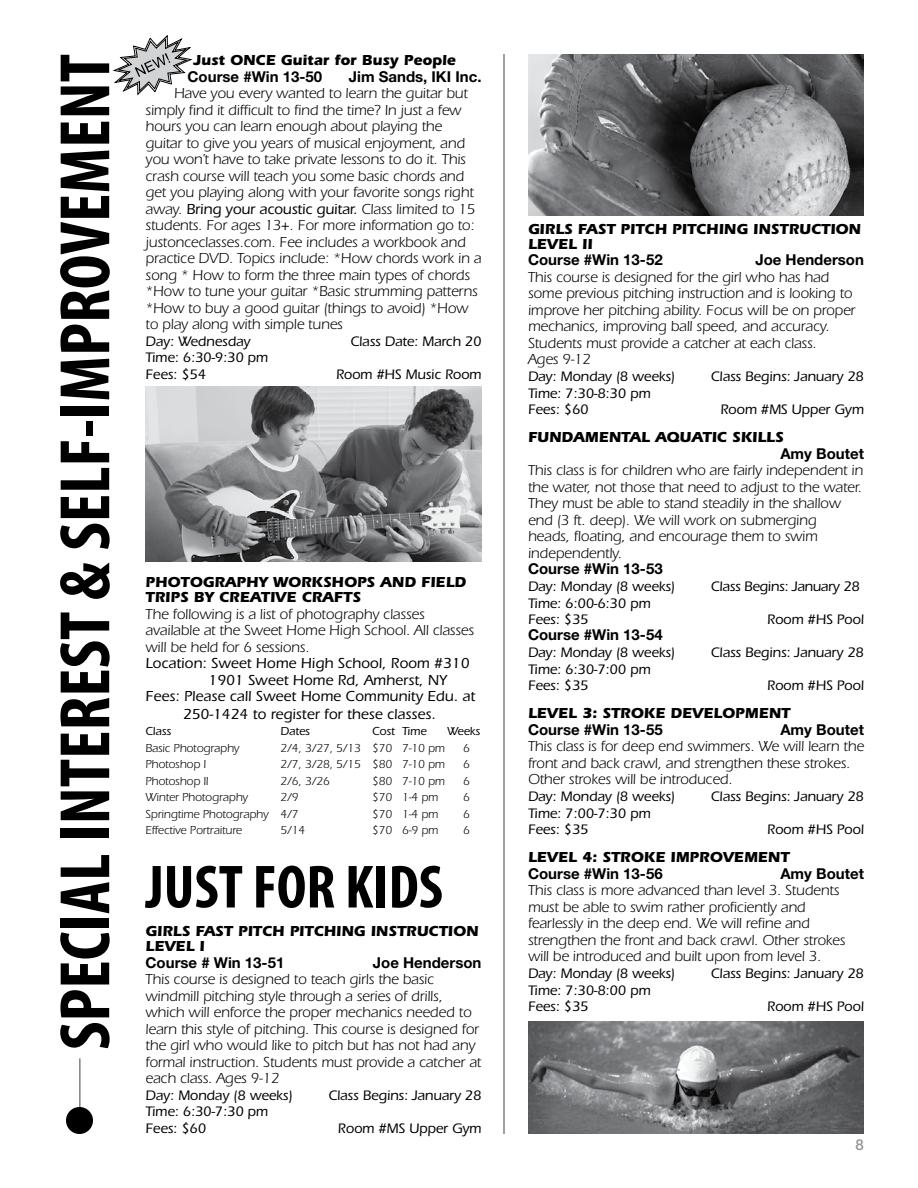
<style>
.page{position:relative;width:918px;height:1188px;background:#fff}
.page>*{position:absolute;margin:0;border:0;box-sizing:border-box;transform-origin:0 0}
.t1{font:700 condensed 72px "Myriad Pro";color:#000}
.t2{font:700 condensed 61.5px "Myriad Pro";color:#000}
.t3{font:15px/16.5px "Itc Eras";letter-spacing:-.01em;color:#000}
.t4{font:700 15px/15px "Itc Eras";color:#000}
.t5{font:700 15px "Helvetica Neue";color:#000}
.t6{font:500 15px "Itc Eras";color:#000}
.t7{font:500 15px "Helvetica Neue";color:#939598}
.t8{font:500 14.25px/16.5px "Itc Eras";letter-spacing:-.01em;color:#000}
.t9{font:12px "Itc Eras";letter-spacing:-.01em;color:#000}
.t10{font:500 12px "Itc Eras";letter-spacing:-.01em;color:#000}
.s1{font-weight:500}
</style>
<div class="page">
<hr style="left:503px;top:54px;width:2px;height:1080px;background:#000">
<hr style="left:79px;top:1058px;width:2px;height:51px;background:#000">
<div style="left:67px;top:1108px;width:25px;height:25px;background:#000;border-radius:50%"></div>
<div style="left:66px;top:1107px;width:27px;height:27px;border:2px solid #000;border-radius:50%"></div>
<svg style="left:112px;top:34px;width:81px;height:62px"></svg>
<img style="left:146px;top:387px;width:336px;height:175px">
<img style="left:528px;top:1022px;width:336px;height:112px">
<img style="left:528px;top:54px;width:336px;height:162px">
<h1 class="t1" style="left:46px;top:1050px;width:997px;rotate:-90deg">SPECIAL INTEREST &amp; SELF-IMPROVEMENT</h1>
<p class="t4" style="left:194px;top:53px;width:264px">Just ONCE Guitar for Busy People</p>
<p class="t5" style="left:188px;top:67px;width:136px">Course #Win 13-50</p>
<p class="t5" style="left:349px;top:67px;width:134px">Jim Sands, IKI Inc.</p>
<p class="t3" style="left:146px;top:85px;width:337px;text-indent:29px">Have you every wanted to learn the guitar but simply find it difficult to find the time? In just a few hours you can learn enough about playing the guitar to give you years of musical enjoyment, and you won’t have to take private lessons to do it. This crash course will teach you some basic chords and get you playing along with your favorite songs right away. <span class="s1">Bring your acoustic guitar.</span> Class limited to 15 students. For ages 13+. For more information go to: justonceclasses.com. Fee includes a workbook and practice DVD. Topics include: *How chords work in a song * How to form the three main types of chords *How to tune your guitar *Basic strumming patterns *How to buy a good guitar (things to avoid) *How to play along with simple tunes</p>
<p class="t8" style="left:146px;top:333px;width:106px">Day: Wednesday</p>
<p class="t8" style="left:350px;top:333px;width:133px">Class Date: March 20</p>
<p class="t8" style="left:146px;top:349px;width:124px">Time: 6:30-9:30 pm<br>Fees: $54</p>
<p class="t8" style="left:336px;top:366px;width:147px">Room #HS Music Room</p>
<p class="t4" style="left:146px;top:575px;width:322px">PHOTOGRAPHY WORKSHOPS AND FIELD<br>TRIPS BY CREATIVE CRAFTS</p>
<p class="t3" style="left:146px;top:606px;width:330px">The following is a list of photography classes available at the Sweet Home High School. All classes will be held for 6 sessions.</p>
<p class="t6" style="left:146px;top:655px;width:325px">Location: Sweet Home High School, Room #310</p>
<p class="t6" style="left:209px;top:671px;width:240px">1901 Sweet Home Rd, Amherst, NY</p>
<p class="t6" style="left:146px;top:688px;width:331px">Fees: Please call Sweet Home Community Edu. at</p>
<p class="t6" style="left:183px;top:705px;width:254px">250-1424 to register for these classes.</p>
<p class="t10" style="left:146px;top:724px;width:27px">Class</p>
<p class="t10" style="left:281px;top:724px;width:31px">Dates</p>
<p class="t10" style="left:372px;top:724px;width:56px">Cost Time</p>
<p class="t10" style="left:447px;top:724px;width:35px">Weeks</p>
<p class="t9" style="left:146px;top:741px;width:96px">Basic Photography</p>
<p class="t9" style="left:281px;top:741px;width:166px">2/4, 3/27, 5/13 $70 7-10 pm</p>
<p class="t9" style="left:463px;top:741px;width:8px">6</p>
<p class="t9" style="left:146px;top:757px;width:62px">Photoshop I</p>
<p class="t9" style="left:281px;top:757px;width:166px">2/7, 3/28, 5/15 $80 7-10 pm</p>
<p class="t9" style="left:463px;top:757px;width:8px">6</p>
<p class="t9" style="left:146px;top:774px;width:65px">Photoshop II</p>
<p class="t9" style="left:281px;top:774px;width:51px">2/6, 3/26</p>
<p class="t9" style="left:372px;top:774px;width:74px">$80 7-10 pm</p>
<p class="t9" style="left:463px;top:774px;width:8px">6</p>
<p class="t9" style="left:146px;top:790px;width:104px">Winter Photography</p>
<p class="t9" style="left:281px;top:790px;width:20px">2/9</p>
<p class="t9" style="left:372px;top:790px;width:68px">$70 1-4 pm</p>
<p class="t9" style="left:463px;top:790px;width:8px">6</p>
<p class="t9" style="left:146px;top:807px;width:155px">Springtime Photography 4/7</p>
<p class="t9" style="left:372px;top:807px;width:68px">$70 1-4 pm</p>
<p class="t9" style="left:463px;top:807px;width:8px">6</p>
<p class="t9" style="left:146px;top:823px;width:98px">Effective Portraiture</p>
<p class="t9" style="left:281px;top:823px;width:26px">5/14</p>
<p class="t9" style="left:372px;top:823px;width:68px">$70 6-9 pm</p>
<p class="t9" style="left:463px;top:823px;width:8px">6</p>
<h2 class="t2" style="left:146px;top:853px;width:299px">JUST FOR KIDS</h2>
<p class="t4" style="left:146px;top:924px;width:335px">GIRLS FAST PITCH PITCHING INSTRUCTION<br>LEVEL I</p>
<p class="t5" style="left:146px;top:953px;width:140px">Course # Win 13-51</p>
<p class="t5" style="left:373px;top:953px;width:110px">Joe Henderson</p>
<p class="t3" style="left:146px;top:971px;width:337px">This course is designed to teach girls the basic windmill pitching style through a series of drills, which will enforce the proper mechanics needed to learn this style of pitching. This course is designed for the girl who would like to pitch but has not had any formal instruction. Students must provide a catcher at each class. Ages 9-12</p>
<p class="t8" style="left:146px;top:1087px;width:149px">Day: Monday (8 weeks)</p>
<p class="t8" style="left:328px;top:1087px;width:155px">Class Begins: January 28</p>
<p class="t8" style="left:146px;top:1103px;width:124px">Time: 6:30-7:30 pm<br>Fees: $60</p>
<p class="t8" style="left:338px;top:1120px;width:145px">Room #MS Upper Gym</p>
<p class="t4" style="left:528px;top:222px;width:335px">GIRLS FAST PITCH PITCHING INSTRUCTION<br>LEVEL II</p>
<p class="t5" style="left:528px;top:251px;width:136px">Course #Win 13-52</p>
<p class="t5" style="left:755px;top:251px;width:110px">Joe Henderson</p>
<p class="t3" style="left:528px;top:269px;width:329px">This course is designed for the girl who has had some previous pitching instruction and is looking to improve her pitching ability. Focus will be on proper mechanics, improving ball speed, and accuracy.<br>Students must provide a catcher at each class.<br>Ages 9-12</p>
<p class="t8" style="left:528px;top:368px;width:149px">Day: Monday (8 weeks)</p>
<p class="t8" style="left:711px;top:368px;width:155px">Class Begins: January 28</p>
<p class="t8" style="left:528px;top:385px;width:124px">Time: 7:30-8:30 pm<br>Fees: $60</p>
<p class="t8" style="left:720px;top:401px;width:145px">Room #MS Upper Gym</p>
<p class="t4" style="left:528px;top:430px;width:257px">FUNDAMENTAL AQUATIC SKILLS</p>
<p class="t5" style="left:780px;top:444px;width:85px">Amy Boutet</p>
<p class="t3" style="left:528px;top:463px;width:337px">This class is for children who are fairly independent in the water, not those that need to adjust to the water.<br>They must be able to stand steadily in the shallow end (3 ft. deep). We will work on submerging<br>heads, floating, and encourage them to swim independently.</p>
<p class="t5" style="left:528px;top:560px;width:136px">Course #Win 13-53</p>
<p class="t8" style="left:528px;top:578px;width:149px">Day: Monday (8 weeks)</p>
<p class="t8" style="left:711px;top:578px;width:150px">Class Begins: January 28</p>
<p class="t8" style="left:528px;top:595px;width:124px">Time: 6:00-6:30 pm<br>Fees: $35</p>
<p class="t8" style="left:767px;top:611px;width:98px">Room #HS Pool</p>
<p class="t5" style="left:528px;top:626px;width:136px">Course #Win 13-54</p>
<p class="t8" style="left:528px;top:644px;width:149px">Day: Monday (8 weeks)</p>
<p class="t8" style="left:711px;top:644px;width:155px">Class Begins: January 28</p>
<p class="t8" style="left:528px;top:661px;width:124px">Time: 6:30-7:00 pm<br>Fees: $35</p>
<p class="t8" style="left:767px;top:677px;width:98px">Room #HS Pool</p>
<p class="t4" style="left:528px;top:706px;width:264px">LEVEL 3: STROKE DEVELOPMENT</p>
<p class="t5" style="left:528px;top:720px;width:136px">Course #Win 13-55</p>
<p class="t5" style="left:780px;top:720px;width:85px">Amy Boutet</p>
<p class="t3" style="left:528px;top:739px;width:338px">This class is for deep end swimmers. We will learn the front and back crawl, and strengthen these strokes.<br>Other strokes will be introduced.</p>
<p class="t8" style="left:528px;top:788px;width:149px">Day: Monday (8 weeks)</p>
<p class="t8" style="left:711px;top:788px;width:155px">Class Begins: January 28</p>
<p class="t8" style="left:528px;top:805px;width:124px">Time: 7:00-7:30 pm<br>Fees: $35</p>
<p class="t8" style="left:767px;top:821px;width:98px">Room #HS Pool</p>
<p class="t4" style="left:528px;top:850px;width:263px">LEVEL 4: STROKE IMPROVEMENT</p>
<p class="t5" style="left:528px;top:864px;width:136px">Course #Win 13-56</p>
<p class="t5" style="left:780px;top:864px;width:85px">Amy Boutet</p>
<p class="t3" style="left:528px;top:883px;width:319px">This class is more advanced than level 3. Students must be able to swim rather proficiently and fearlessly in the deep end. We will refine and strengthen the front and back crawl. Other strokes will be introduced and built upon from level 3.</p>
<p class="t8" style="left:528px;top:965px;width:149px">Day: Monday (8 weeks)</p>
<p class="t8" style="left:711px;top:965px;width:155px">Class Begins: January 28</p>
<p class="t8" style="left:528px;top:982px;width:124px">Time: 7:30-8:00 pm<br>Fees: $35</p>
<p class="t8" style="left:767px;top:998px;width:98px">Room #HS Pool</p>
<p class="t7" style="left:856px;top:1136px;width:10px">8</p>
</div>
